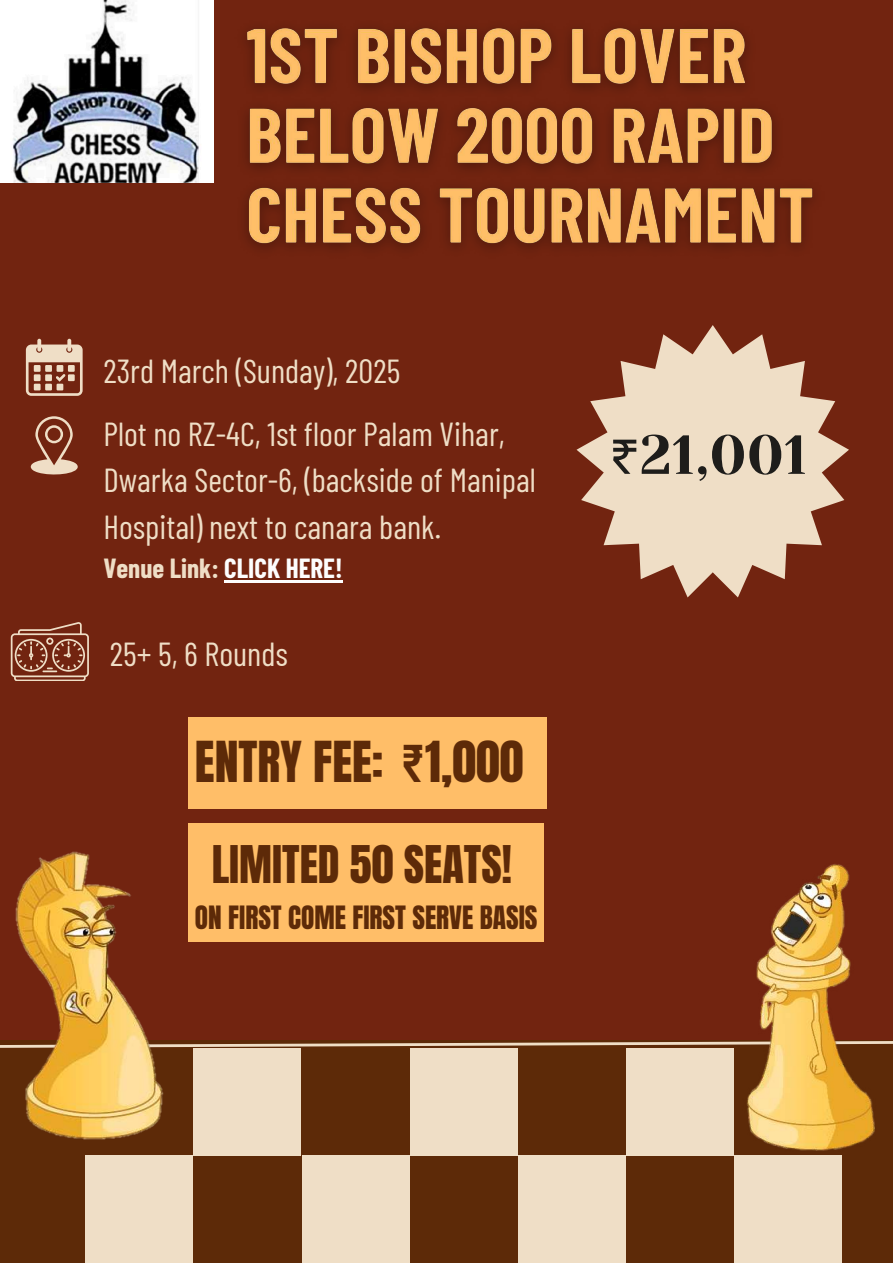
<style>
.page{position:relative;width:893px;height:1263px;background:#722410}
.page>*{position:absolute;margin:0;border:0;box-sizing:border-box;transform-origin:0 0}
.t1{font:54.97px "Yeseva One";color:#1e1d1b}
.t2{font:48px "Anton";color:#5d2a08}
.t3{font:44.17px "Anton";color:#5d2a08}
.t4{font:33.3px/62.5px "Barlow Condensed";color:#efdec6}
.t5{font:27.3px "Anton";color:#5d2a08}
.t6{font:700 27px "Barlow Condensed";color:#efdec6}
.s1{color:#fdfdfd}
.s2{font-family:"Noto Sans Gurmukhi"}
</style>
<div class="page">
<div style="left:0;top:1040px;width:893px;height:223px;background:#5d2a08"></div>
<svg style="left:0;top:1041px;width:893px;height:7px"></svg>
<div style="left:734px;top:1155px;width:108px;height:108px;background:#efdec6"></div>
<div style="left:626px;top:1048px;width:107px;height:107px;background:#efdec6"></div>
<div style="left:302px;top:1155px;width:107px;height:108px;background:#efdec6"></div>
<div style="left:518px;top:1155px;width:108px;height:108px;background:#efdec6"></div>
<div style="left:410px;top:1048px;width:108px;height:107px;background:#efdec6"></div>
<div style="left:85px;top:1155px;width:108px;height:108px;background:#efdec6"></div>
<div style="left:193px;top:1048px;width:108px;height:107px;background:#efdec6"></div>
<img style="left:727px;top:864px;width:153px;height:291px">
<img style="left:6px;top:851px;width:158px;height:289px">
<img style="left:0;top:0;width:214px;height:183px">
<svg style="left:576px;top:325px;width:273px;height:272px;fill:#efdec6"></svg>
<svg style="left:31px;top:416px;width:47px;height:59px"></svg>
<svg style="left:26px;top:339px;width:57px;height:57px"></svg>
<img style="left:245px;top:28px;width:568px;height:221px">
<hr style="left:224px;top:581px;width:119px;height:2px;background:#fdfdfd">
<svg style="left:11px;top:622px;width:78px;height:59px"></svg>
<div style="left:188px;top:717px;width:359px;height:92px;background:#ffbe68"></div>
<div style="left:189px;top:823px;width:355px;height:119px;background:#ffbe68"></div>
<p class="t4" style="left:103px;top:338px;width:403px">23rd March (Sunday), 2025<br>Plot no RZ-4C, 1st floor Palam Vihar,</p>
<p class="t4" style="left:103px;top:455px;width:434px;line-height:46.5px">Dwarka Sector-6, (backside of Manipal<br>Hospital) next to canara bank.</p>
<p class="t6" style="left:103px;top:551px;width:241px">Venue Link: <span class="s1">CLICK HERE!</span></p>
<p class="t4" style="left:110px;top:622px;width:180px">25+ 5, 6 Rounds</p>
<h2 class="t2" style="left:195px;top:728px;width:330px">ENTRY FEE: ₹1,000</h2>
<h3 class="t3" style="left:212px;top:833px;width:302px">LIMITED 50 SEATS!</h3>
<p class="t5" style="left:195px;top:898px;width:344px">ON FIRST COME FIRST SERVE BASIS</p>
<h1 class="t1" style="left:609px;top:423px;width:199px"><span class="s2">₹</span>21,001</h1>
</div>
